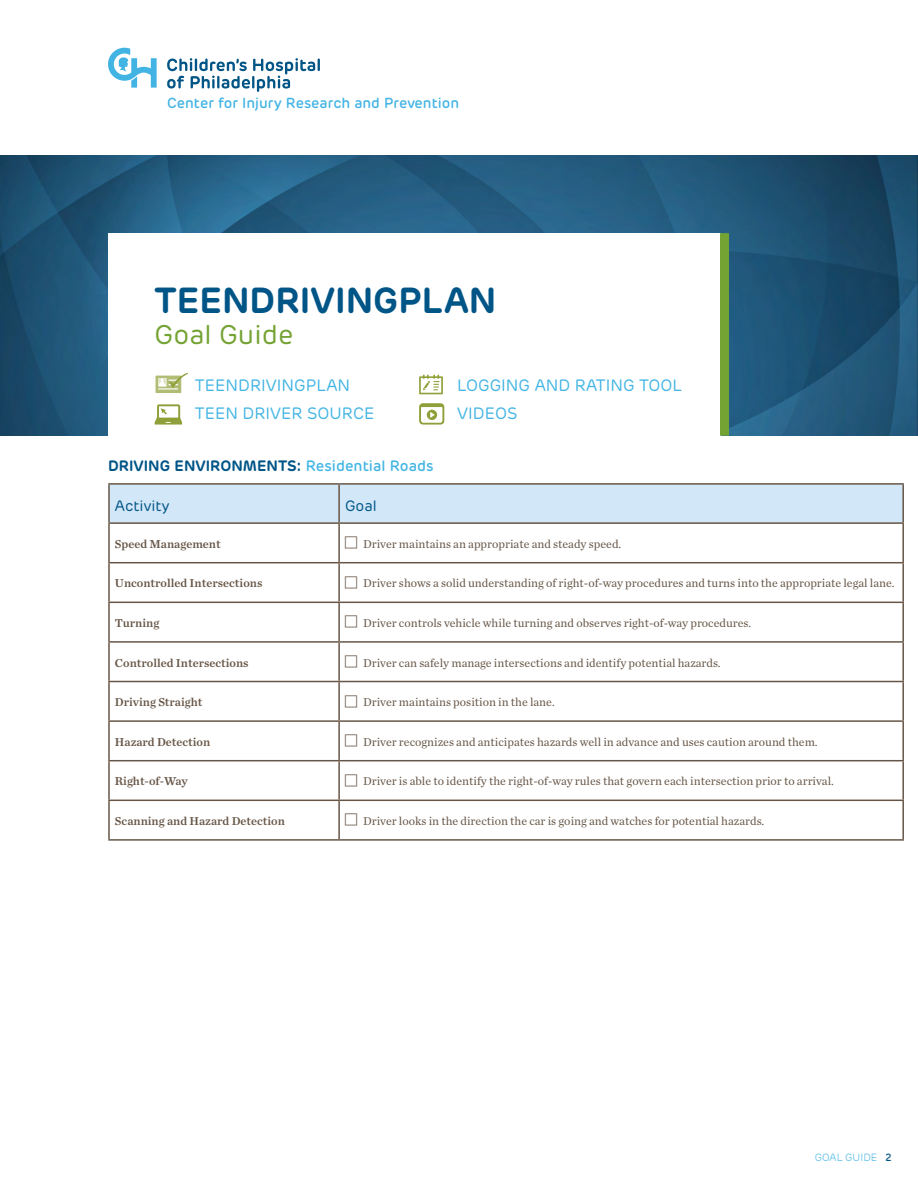
<style>
.page{position:relative;width:918px;height:1188px;background:#fff}
.page>*{position:absolute;margin:0;border:0;box-sizing:border-box;transform-origin:0 0}
.t1{font:600 36px "Rubrik";color:#005587}
.t2{font:27px "Rubrik";color:#74a333}
.t3{font:16.5px/28.3px "Rubrik";color:#43b5e4}
.t4{font:600 15px "Rubrik";color:#005587}
.t5{font:15px "Rubrik";color:#005587}
.t6{font:500 14.55px "Rubrik";color:#42b4e4}
.t7{font:12px "Chronicle Text G1";color:#675647}
.t8{font:12px "Chronicle Text G1 Semi";color:#675647}
.t9{font:300 10.5px "Rubrik";color:#43b5e4}
.s1{font-size:16.5px}
.s2{font-weight:500;color:#43b5e4}
.s3{font-weight:500;color:#005587}
</style>
<div class="page">
<svg style="left:108px;top:48px;width:49px;height:40px"></svg>
<svg style="left:167px;top:58px;width:153px;height:34px"></svg>
<img style="left:0;top:156px;width:918px;height:280px">
<div style="left:108px;top:234px;width:612px;height:206px;background:#fff"></div>
<div style="left:720px;top:233px;width:9px;height:203px;background:#74a333"></div>
<svg style="left:419px;top:403px;width:25px;height:22px"></svg>
<div style="left:110px;top:485px;width:792px;height:37px;background:#d2e7f7"></div>
<hr style="left:108px;top:483px;width:231px;height:2px;background:#675647">
<hr style="left:108px;top:485px;width:2px;height:37px;background:#675647">
<hr style="left:108px;top:801px;width:2px;height:38px;background:#675647">
<hr style="left:108px;top:839px;width:231px;height:2px;background:#675647">
<hr style="left:339px;top:483px;width:565px;height:2px;background:#675647">
<hr style="left:338px;top:485px;width:2px;height:37px;background:#675647">
<hr style="left:902px;top:485px;width:2px;height:37px;background:#675647">
<hr style="left:338px;top:524px;width:2px;height:38px;background:#675647">
<hr style="left:338px;top:563px;width:2px;height:39px;background:#675647">
<hr style="left:338px;top:603px;width:2px;height:38px;background:#675647">
<hr style="left:338px;top:643px;width:2px;height:38px;background:#675647">
<hr style="left:338px;top:682px;width:2px;height:38px;background:#675647">
<hr style="left:338px;top:722px;width:2px;height:38px;background:#675647">
<hr style="left:338px;top:761px;width:2px;height:39px;background:#675647">
<hr style="left:338px;top:801px;width:2px;height:38px;background:#675647">
<hr style="left:902px;top:801px;width:2px;height:38px;background:#675647">
<hr style="left:339px;top:839px;width:565px;height:2px;background:#675647">
<hr style="left:108px;top:522px;width:231px;height:2px;background:#675647">
<hr style="left:108px;top:524px;width:2px;height:38px;background:#675647">
<hr style="left:339px;top:522px;width:565px;height:2px;background:#675647">
<hr style="left:902px;top:524px;width:2px;height:38px;background:#675647">
<hr style="left:108px;top:562px;width:231px;height:1px;background:#675647">
<hr style="left:108px;top:563px;width:2px;height:39px;background:#675647">
<hr style="left:339px;top:562px;width:565px;height:1px;background:#675647">
<hr style="left:902px;top:563px;width:2px;height:39px;background:#675647">
<hr style="left:108px;top:602px;width:231px;height:1px;background:#675647">
<hr style="left:108px;top:603px;width:2px;height:38px;background:#675647">
<hr style="left:339px;top:602px;width:565px;height:1px;background:#675647">
<hr style="left:902px;top:603px;width:2px;height:38px;background:#675647">
<hr style="left:108px;top:641px;width:231px;height:2px;background:#675647">
<hr style="left:108px;top:643px;width:2px;height:38px;background:#675647">
<hr style="left:339px;top:641px;width:565px;height:2px;background:#675647">
<hr style="left:902px;top:643px;width:2px;height:38px;background:#675647">
<hr style="left:108px;top:681px;width:231px;height:1px;background:#675647">
<hr style="left:108px;top:682px;width:2px;height:38px;background:#675647">
<hr style="left:339px;top:681px;width:565px;height:1px;background:#675647">
<hr style="left:902px;top:682px;width:2px;height:38px;background:#675647">
<hr style="left:108px;top:720px;width:231px;height:2px;background:#675647">
<hr style="left:108px;top:722px;width:2px;height:38px;background:#675647">
<hr style="left:339px;top:720px;width:565px;height:2px;background:#675647">
<hr style="left:902px;top:722px;width:2px;height:38px;background:#675647">
<hr style="left:108px;top:760px;width:231px;height:1px;background:#675647">
<hr style="left:108px;top:761px;width:2px;height:39px;background:#675647">
<hr style="left:339px;top:760px;width:565px;height:1px;background:#675647">
<hr style="left:902px;top:761px;width:2px;height:39px;background:#675647">
<hr style="left:108px;top:800px;width:231px;height:1px;background:#675647">
<hr style="left:339px;top:800px;width:565px;height:1px;background:#675647">
<svg style="left:156px;top:373px;width:32px;height:20px"></svg>
<svg style="left:155px;top:404px;width:27px;height:21px"></svg>
<svg style="left:419px;top:375px;width:24px;height:19px"></svg>
<p class="t6" style="left:167px;top:93px;width:294px">Center for Injury Research and Prevention</p>
<h1 class="t1" style="left:154px;top:277px;width:344px">TEENDRIVINGPLAN</h1>
<h2 class="t2" style="left:154px;top:317px;width:141px">Goal Guide</h2>
<h3 class="t3" style="left:195px;top:371px;width:181px">TEENDRIVINGPLAN<br>TEEN DRIVER SOURCE</h3>
<h3 class="t3" style="left:457px;top:371px;width:226px">LOGGING AND RATING TOOL</h3>
<h3 class="t3" style="left:457px;top:399px;width:62px">VIDEOS</h3>
<p class="t4" style="left:108px;top:457px;width:327px">DRIVING ENVIRONMENTS<span class="s1">:</span> <span class="s2">Residential Roads</span></p>
<p class="t5" style="left:115px;top:496px;width:56px">Activity</p>
<p class="t5" style="left:345px;top:496px;width:33px">Goal</p>
<p class="t8" style="left:115px;top:534px;width:107px">Speed Management</p>
<p class="t7" style="left:363px;top:535px;width:260px">Driver maintains an appropriate and steady speed.</p>
<p class="t8" style="left:115px;top:574px;width:149px">Uncontrolled Intersections</p>
<p class="t7" style="left:363px;top:574px;width:533px">Driver shows a solid understanding of right-of-way procedures and turns into the appropriate legal lane.</p>
<p class="t8" style="left:115px;top:614px;width:46px">Turning</p>
<p class="t7" style="left:363px;top:614px;width:390px">Driver controls vehicle while turning and observes right-of-way procedures.</p>
<p class="t8" style="left:115px;top:653px;width:135px">Controlled Intersections</p>
<p class="t7" style="left:363px;top:653px;width:359px">Driver can safely manage intersections and identify potential hazards.</p>
<p class="t8" style="left:115px;top:693px;width:89px">Driving Straight</p>
<p class="t7" style="left:363px;top:693px;width:193px">Driver maintains position in the lane.</p>
<p class="t8" style="left:115px;top:732px;width:97px">Hazard Detection</p>
<p class="t7" style="left:363px;top:733px;width:456px">Driver recognizes and anticipates hazards well in advance and uses caution around them.</p>
<p class="t8" style="left:115px;top:772px;width:74px">Right-of-Way</p>
<p class="t7" style="left:363px;top:772px;width:472px">Driver is able to identify the right-of-way rules that govern each intersection prior to arrival.</p>
<p class="t8" style="left:115px;top:812px;width:171px">Scanning and Hazard Detection</p>
<p class="t7" style="left:363px;top:812px;width:403px">Driver looks in the direction the car is going and watches for potential hazards.</p>
<p class="t9" style="left:815px;top:1151px;width:78px">GOAL GUIDE <span class="s3">2</span></p>
</div>
